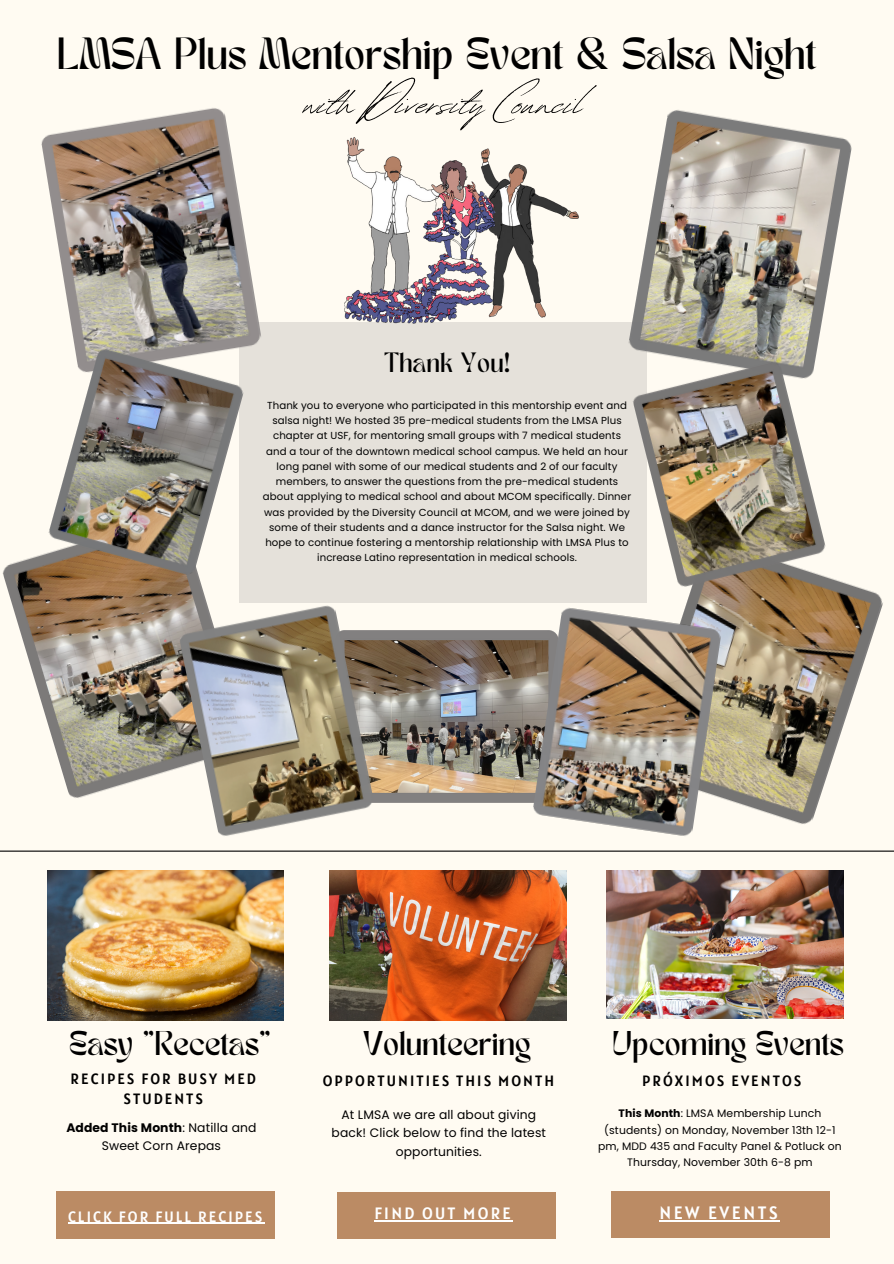
<style>
.page{position:relative;width:894px;height:1264px;background:#fff}
.page>*{position:absolute;margin:0;border:0;box-sizing:border-box;transform-origin:0 0}
.t1{font:55.5px "Revive 80 Signature";color:#000}
.t2{font:31.5px "TANMERINGUE";color:#000}
.t3{font:24px "TANMERINGUE";color:#000}
.t4{font:19.5px "TANMERINGUE";letter-spacing:.01em;color:#000}
.t5{font:17.85px "Alatsi";letter-spacing:.14em;color:#fff}
.t6{font:16.35px "Alatsi";letter-spacing:.14em;color:#fff}
.t7{font:14.85px/20.2px "Alatsi";letter-spacing:.14em;color:#000;text-align:center}
.t8{font:14.85px "Alatsi";letter-spacing:.14em;color:#fff}
.t9{font:12.3px/18.5px "Poppins";letter-spacing:.01em;color:#000;text-align:center}
.t10{font:10.8px/16.2px "Poppins";letter-spacing:.01em;color:#000;text-align:center}
.t11{font:10.2px/15.3px "Poppins";letter-spacing:.01em;color:#000;text-align:center}
.s1{font-weight:700}
</style>
<div class="page">
<div style="left:0;top:0;width:893px;height:1263px;background:#fffbf2"></div>
<hr style="left:0;top:850px;width:893px;height:1px;background:#000">
<div style="left:56px;top:1191px;width:218px;height:47px;background:#bb8b64"></div>
<div style="left:337px;top:1192px;width:219px;height:46px;background:#bb8b64"></div>
<div style="left:610px;top:1191px;width:219px;height:46px;background:#bb8b64"></div>
<div style="left:239px;top:322px;width:407px;height:280px;background:#e5e1da"></div>
<img style="left:635px;top:110px;width:217px;height:248px">
<img style="left:375px;top:630px;width:156px;height:173px">
<img style="left:41px;top:108px;width:220px;height:239px">
<img style="left:2px;top:553px;width:204px;height:245px">
<img style="left:631px;top:577px;width:252px;height:247px">
<img style="left:47px;top:345px;width:198px;height:234px">
<img style="left:531px;top:604px;width:191px;height:232px">
<img style="left:178px;top:601px;width:197px;height:235px">
<img style="left:631px;top:358px;width:196px;height:233px">
<img style="left:557px;top:110px;width:84px;height:239px">
<img style="left:344px;top:137px;width:213px;height:187px">
<img style="left:606px;top:870px;width:236px;height:148px">
<img style="left:47px;top:870px;width:236px;height:150px">
<img style="left:329px;top:870px;width:237px;height:150px">
<hr style="left:68px;top:1222px;width:196px;height:1px;background:#fff">
<hr style="left:374px;top:1219px;width:139px;height:2px;background:#fff">
<hr style="left:659px;top:1220px;width:121px;height:1px;background:#fff">
<p class="t2" style="left:57px;top:37px;width:761px">LMSA Plus Mentorship Event &amp; Salsa Night</p>
<p class="t1" style="left:303px;top:61px;width:281px">with Diversity Council</p>
<p class="t4" style="left:384px;top:352px;width:127px">Thank You!</p>
<p class="t11" style="left:263px;top:397px;width:369px">Thank you to everyone who participated in this mentorship event and salsa night! We hosted 35 pre-medical students from the LMSA Plus chapter at USF, for mentoring small groups with 7 medical students and a tour of the downtown medical school campus. We held an hour long panel with some of our medical students and 2 of our faculty members, to answer the questions from the pre-medical students about applying to medical school and about MCOM specifically. Dinner was provided by the Diversity Council at MCOM, and we were joined by some of their students and a dance instructor for the Salsa night. We hope to continue fostering a mentorship relationship with LMSA Plus to increase Latino representation in medical schools.</p>
<p class="t3" style="left:69px;top:1030px;width:203px">Easy "Recetas"</p>
<p class="t3" style="left:363px;top:1030px;width:169px">Volunteering</p>
<p class="t3" style="left:612px;top:1030px;width:233px">Upcoming Events</p>
<p class="t7" style="left:71px;top:1068px;width:187px">RECIPES FOR BUSY MED<br>STUDENTS</p>
<p class="t7" style="left:322px;top:1070px;width:233px">OPPORTUNITIES THIS MONTH</p>
<p class="t7" style="left:642px;top:1070px;width:160px">PRÓXIMOS EVENTOS</p>
<p class="t9" style="left:66px;top:1117px;width:192px"><span class="s1">Added This Month</span>: Natilla and<br>Sweet Corn Arepas</p>
<p class="t9" style="left:331px;top:1105px;width:216px">At LMSA we are all about giving back! Click below to find the latest opportunities.</p>
<p class="t10" style="left:598px;top:1105px;width:245px"><span class="s1">This Month</span>: LMSA Membership Lunch (students) on Monday, November 13th 12-1 pm, MDD 435 and Faculty Panel &amp; Potluck on Thursday, November 30th 6-8 pm</p>
<p class="t8" style="left:68px;top:1206px;width:196px">CLICK FOR FULL RECIPES</p>
<p class="t6" style="left:374px;top:1202px;width:138px">FIND OUT MORE</p>
<p class="t5" style="left:659px;top:1201px;width:120px">NEW EVENTS</p>
</div>
